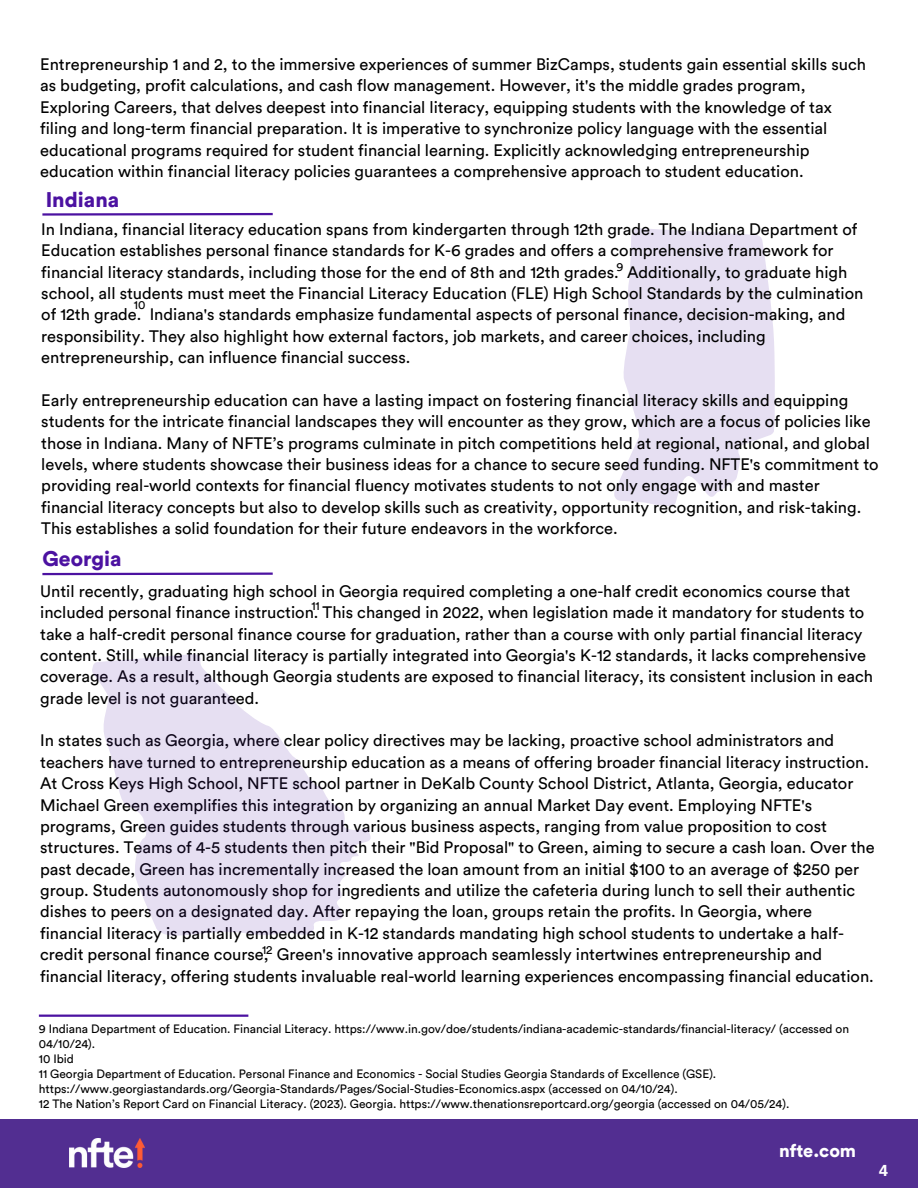
<style>
.page{position:relative;width:918px;height:1188px;background:#fff}
.page>*{position:absolute;margin:0;border:0;box-sizing:border-box;transform-origin:0 0}
.t1{font:900 21px "Circular Std";color:#4c12a1}
.t2{font:900 18px "Circular Std";color:#fff}
.t3{font:16.5px/21.3px "Circular Std";color:#000}
.t4{font:700 15.75px "IBM Plex Sans";color:#fff}
.t5{font:12px/15px "Circular Std";color:#000}
</style>
<div class="page">
<hr style="left:42px;top:213px;width:231px;height:3px;background:#4c12a1">
<svg style="left:614px;top:228px;width:161px;height:278px;fill:#e6dff2"></svg>
<hr style="left:42px;top:573px;width:231px;height:2px;background:#4c12a1">
<svg style="left:92px;top:654px;width:279px;height:281px;fill:#e6dff2"></svg>
<div style="left:0;top:1119px;width:918px;height:69px;background:#522e91"></div>
<img style="left:69px;top:1138px;width:76px;height:30px">
<hr style="left:39px;top:1015px;width:209px;height:2px;background:#4c12a1">
<p class="t3" style="left:40px;top:54px;width:827px">Entrepreneurship 1 and 2, to the immersive experiences of summer BizCamps, students gain essential skills such as budgeting, profit calculations, and cash flow management. However, it's the middle grades program, Exploring Careers, that delves deepest into financial literacy, equipping students with the knowledge of tax filing and long-term financial preparation. It is imperative to synchronize policy language with the essential educational programs required for student financial learning. Explicitly acknowledging entrepreneurship education within financial literacy policies guarantees a comprehensive approach to student education.</p>
<p class="t1" style="left:46px;top:190px;width:75px">Indiana</p>
<p class="t3" style="left:41px;top:219px;width:824px">In Indiana, financial literacy education spans from kindergarten through 12th grade. The Indiana Department of Education establishes personal finance standards for K-6 grades and offers a comprehensive framework for financial literacy standards, including those for the end of 8th and 12th grades. Additionally, to graduate high school, all students must meet the Financial Literacy Education (FLE) High School Standards by the culmination of 12th grade. Indiana's standards emphasize fundamental aspects of personal finance, decision-making, and responsibility. They also highlight how external factors, job markets, and career choices, including entrepreneurship, can influence financial success.</p>
<p class="t3" style="left:41px;top:390px;width:839px">Early entrepreneurship education can have a lasting impact on fostering financial literacy skills and equipping students for the intricate financial landscapes they will encounter as they grow, which are a focus of policies like those in Indiana. Many of NFTE’s programs culminate in pitch competitions held at regional, national, and global levels, where students showcase their business ideas for a chance to secure seed funding. NFTE's commitment to providing real-world contexts for financial fluency motivates students to not only engage with and master financial literacy concepts but also to develop skills such as creativity, opportunity recognition, and risk-taking.<br>This establishes a solid foundation for their future endeavors in the workforce.</p>
<p class="t1" style="left:42px;top:549px;width:81px">Georgia</p>
<p class="t5" style="left:616px;top:260px;width:8px">9</p>
<p class="t5" style="left:134px;top:298px;width:13px">10</p>
<p class="t3" style="left:40px;top:581px;width:834px">Until recently, graduating high school in Georgia required completing a one-half credit economics course that included personal finance instruction. This changed in 2022, when legislation made it mandatory for students to take a half-credit personal finance course for graduation, rather than a course with only partial financial literacy content. Still, while financial literacy is partially integrated into Georgia's K-12 standards, it lacks comprehensive coverage. As a result, although Georgia students are exposed to financial literacy, its consistent inclusion in each grade level is not guaranteed.</p>
<p class="t3" style="left:40px;top:731px;width:836px">In states such as Georgia, where clear policy directives may be lacking, proactive school administrators and teachers have turned to entrepreneurship education as a means of offering broader financial literacy instruction.<br>At Cross Keys High School, NFTE school partner in DeKalb County School District, Atlanta, Georgia, educator Michael Green exemplifies this integration by organizing an annual Market Day event. Employing NFTE's programs, Green guides students through various business aspects, ranging from value proposition to cost structures. Teams of 4-5 students then pitch their "Bid Proposal" to Green, aiming to secure a cash loan. Over the past decade, Green has incrementally increased the loan amount from an initial $100 to an average of $250 per group. Students autonomously shop for ingredients and utilize the cafeteria during lunch to sell their authentic dishes to peers on a designated day. After repaying the loan, groups retain the profits. In Georgia, where financial literacy is partially embedded in K-12 standards mandating high school students to undertake a half&shy;credit personal finance course, Green's innovative approach seamlessly intertwines entrepreneurship and financial literacy, offering students invaluable real-world learning experiences encompassing financial education.</p>
<p class="t5" style="left:311px;top:599px;width:10px">11</p>
<p class="t5" style="left:262px;top:943px;width:12px">12</p>
<p class="t5" style="left:39px;top:1022px;width:812px">9 Indiana Department of Education. Financial Literacy. https://www.in.gov/doe/students/indiana-academic-standards/financial-literacy/ (accessed on 04/10/24).<br>10 Ibid<br>11 Georgia Department of Education. Personal Finance and Economics - Social Studies Georgia Standards of Excellence (GSE). https://www.georgiastandards.org/Georgia-Standards/Pages/Social-Studies-Economics.aspx (accessed on 04/10/24).<br>12 The Nation’s Report Card on Financial Literacy. (2023). Georgia. https://www.thenationsreportcard.org/georgia (accessed on 04/05/24).</p>
<p class="t2" style="left:779px;top:1143px;width:79px">nfte.com</p>
<p class="t4" style="left:879px;top:1160px;width:11px">4</p>
</div>
